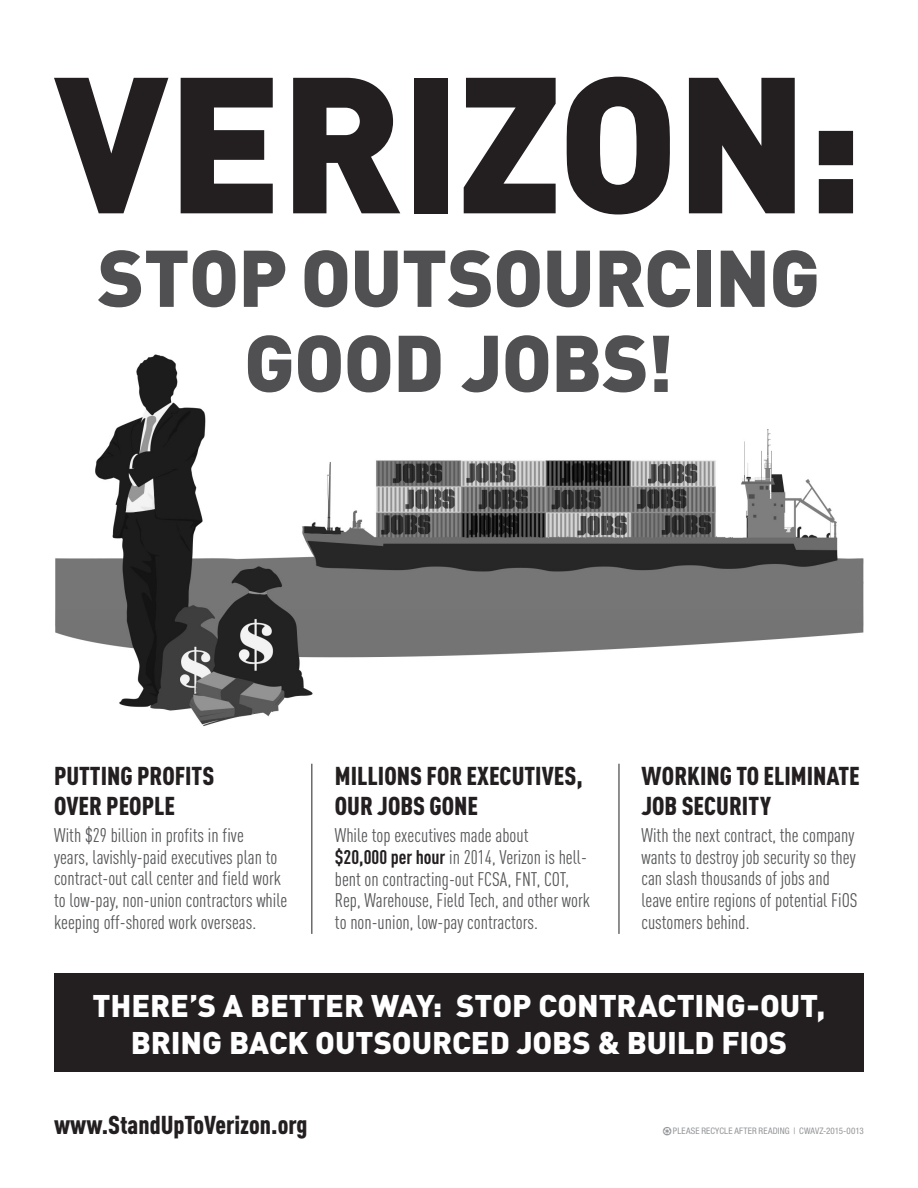
<style>
.page{position:relative;width:918px;height:1188px;background:#fff}
.page>*{position:absolute;margin:0;border:0;box-sizing:border-box;transform-origin:0 0}
.t1{font:900 190.35px "DIN";letter-spacing:-.015em;color:#231f20}
.t2{font:900 78.9px/85.1px "DIN";letter-spacing:-.015em;color:#505052;text-align:center}
.t3{font:900 30.9px/37.2px "DIN";letter-spacing:-.005em;color:#fff;text-align:center}
.t4{font:900 25.5px/29.8px "DIN Cond";color:#231f20}
.t5{font:19.5px/21.6px "DIN Cond";color:#57585a}
.t6{font:condensed 9px "Helvetica Neue LT Pro";letter-spacing:.015em;color:#939598}
.s1{font-weight:700;color:#231f20}
</style>
<div class="page">
<img style="left:55px;top:354px;width:809px;height:372px">
<div style="left:54px;top:973px;width:810px;height:99px;background:#231f20"></div>
<hr style="left:311px;top:764px;width:1px;height:170px;background:#231f20">
<hr style="left:619px;top:764px;width:1px;height:170px;background:#231f20">
<p class="t1" style="left:54px;top:17px;width:811px">VERIZON:</p>
<p class="t2" style="left:98px;top:232px;width:724px">STOP OUTSOURCING<br>GOOD JOBS!</p>
<p class="t4" style="left:54px;top:760px;width:162px">PUTTING PROFITS<br>OVER PEOPLE</p>
<p class="t5" style="left:54px;top:824px;width:235px">With $29 billion in profits in five<br>years, lavishly-paid executives plan to contract-out call center and field work to low-pay, non-union contractors while keeping off-shored work overseas.</p>
<p class="t4" style="left:335px;top:760px;width:249px">MILLIONS FOR EXECUTIVES,<br>OUR JOBS GONE</p>
<p class="t5" style="left:335px;top:824px;width:257px">While top executives made about<br><span class="s1">$20,000 per hour</span> in 2014, Verizon is hell&shy;bent on contracting-out FCSA, FNT, COT, Rep, Warehouse, Field Tech, and other work to non-union, low-pay contractors.</p>
<p class="t4" style="left:641px;top:760px;width:220px">WORKING TO ELIMINATE<br>JOB SECURITY</p>
<p class="t5" style="left:641px;top:824px;width:218px">With the next contract, the company wants to destroy job security so they can slash thousands of jobs and leave entire regions of potential FiOS customers behind.</p>
<p class="t3" style="left:93px;top:985px;width:734px">THERE’S A BETTER WAY: STOP CONTRACTING-OUT,<br>BRING BACK OUTSOURCED JOBS &amp; BUILD FIOS</p>
<p class="t4" style="left:54px;top:1109px;width:255px">www.StandUpToVerizon.org</p>
<p class="t6" style="left:663px;top:1126px;width:203px">♼PLEASE RECYCLE AFTER READING | CWAVZ-2015-0013</p>
</div>
